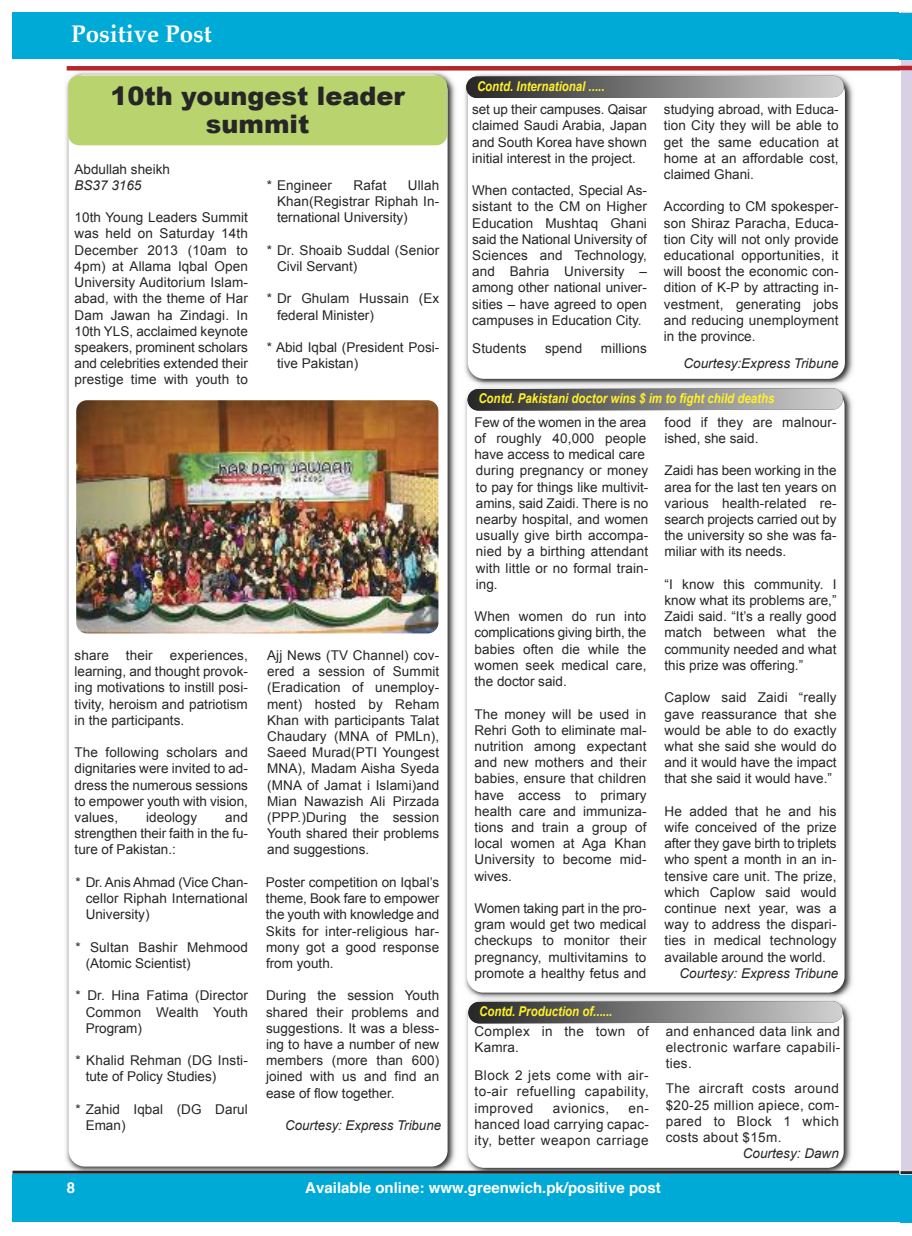
<style>
.page{position:relative;width:912px;height:1236px;background:#fff}
.page>*{position:absolute;margin:0;border:0;box-sizing:border-box;transform-origin:0 0}
.t1{font:900 25.5px/28.5px "Arial";color:#272627;text-align:center}
.t2{font:700 24px "Palatino";color:#fff}
.t3{font:700 15px "Helvetica";color:#fff}
.t4{font:13.5px/16.2px "Arial";letter-spacing:.01em;color:#272627;text-align:justify}
.t5{font:italic 700 13.5px "Arial";color:#fff12a;scale:.85 1}
.t6{font:italic 13.5px "Arial";color:#272627}
.t7{font:13.5px "Arial";letter-spacing:.035em;color:#272627}
</style>
<div class="page">
<img style="left:460px;top:70px;width:396px;height:312px">
<div style="left:467px;top:77px;width:377px;height:302px;background:#fff;border-radius:16px"></div>
<img style="left:460px;top:382px;width:396px;height:792px">
<div style="left:468px;top:1002px;width:375px;height:165px;background:#fff;border-radius:16px"></div>
<img style="left:62px;top:67px;width:397px;height:1107px">
<div style="left:69px;top:75px;width:378px;height:1091px;background:#fff;border-radius:16px"></div>
<img style="left:461px;top:994px;width:394px;height:9px">
<div style="left:467px;top:390px;width:377px;height:602px;background:#fff;border-radius:16px"></div>
<div style="left:13px;top:1174px;width:886px;height:47px;background:#00aad7"></div>
<div style="left:13px;top:12px;width:885px;height:46px;background:#00aad7"></div>
<hr style="left:67px;top:66px;width:832px;height:4px;background:#b6262b">
<hr style="left:13px;top:1170px;width:885px;height:3px;background:#272627">
<div style="left:899px;top:1174px;width:12px;height:48px;background:#00aad7"></div>
<svg style="left:467px;top:388px;width:375px;height:22px;background:#807f7f"></svg>
<svg style="left:468px;top:1000px;width:374px;height:23px;background:#838282"></svg>
<svg style="left:466px;top:76px;width:377px;height:22px;background:#7e7d7d"></svg>
<img style="left:76px;top:400px;width:362px;height:233px;border-radius:11px">
<div style="left:68px;top:75px;width:379px;height:70px;background:#b9d46e;border-radius:11px"></div>
<svg style="left:900px;top:12px;width:11px;height:1161px;background:#dbd3e6"></svg>
<div style="left:898px;top:13px;width:13px;height:47px;background:#00aad7"></div>
<hr style="left:897px;top:66px;width:14px;height:4px;background:#b6262b">
<h2 class="t2" style="left:71px;top:22px;width:142px">Positive Post</h2>
<h1 class="t1" style="left:110px;top:80px;width:296px">10th youngest leader summit</h1>
<p class="t4" style="left:75px;top:161px;width:97px">Abdullah sheikh</p>
<p class="t6" style="left:75px;top:177px;width:68px">BS37 3165</p>
<p class="t4" style="left:75px;top:209px;width:175px">10th Young Leaders Summit was held on Saturday 14th December 2013 (10am to 4pm) at Allama Iqbal Open University Auditorium Islam&shy;abad, with the theme of Har Dam Jawan ha Zindagi. In 10th YLS, acclaimed keynote speakers, prominent scholars and celebrities extended their prestige time with youth to</p>
<p class="t4" style="left:267px;top:177px;width:67px">* Engineer</p>
<p class="t4" style="left:353px;top:177px;width:34px">Rafat</p>
<p class="t4" style="left:277px;top:177px;width:164px;text-indent:131px">Ullah Khan(Registrar Riphah In&shy;ternational University)</p>
<p class="t4" style="left:277px;top:242px;width:164px;text-indent:-10px">* Dr. Shoaib Suddal (Senior<br>Civil Servant)</p>
<p class="t4" style="left:277px;top:290px;width:164px;text-indent:-10px">* Dr Ghulam Hussain (Ex federal Minister)</p>
<p class="t4" style="left:277px;top:339px;width:164px;text-indent:-10px">* Abid Iqbal (President Posi&shy;tive Pakistan)</p>
<p class="t4" style="left:75px;top:647px;width:175px;text-indent:95px">experiences, learning, and thought provok&shy;ing motivations to instill posi&shy;tivity, heroism and patriotism in the participants.</p>
<p class="t4" style="left:75px;top:744px;width:175px">The following scholars and dignitaries were invited to ad&shy;dress the numerous sessions to empower youth with vision, values,</p>
<p class="t4" style="left:75px;top:647px;width:36px">share</p>
<p class="t4" style="left:126px;top:647px;width:28px">their</p>
<p class="t4" style="left:75px;top:809px;width:175px;text-indent:150px">and strengthen their faith in the fu&shy;ture of Pakistan.:</p>
<p class="t4" style="left:86px;top:873px;width:164px;text-indent:-10px">* Dr. Anis Ahmad (Vice Chan&shy;cellor Riphah International University)</p>
<p class="t4" style="left:86px;top:938px;width:164px;text-indent:-10px">* Sultan Bashir Mehmood (Atomic Scientist)</p>
<p class="t4" style="left:86px;top:987px;width:164px;text-indent:-10px">* Dr. Hina Fatima (Director Common Wealth Youth Program)</p>
<p class="t4" style="left:86px;top:1052px;width:164px;text-indent:-10px">* Khalid Rehman (DG Insti&shy;tute of Policy Studies)</p>
<p class="t4" style="left:86px;top:1100px;width:164px;text-indent:-10px">* Zahid Iqbal (DG Darul<br>Eman)</p>
<p class="t4" style="left:146px;top:809px;width:53px">ideology</p>
<p class="t4" style="left:267px;top:647px;width:173px">Ajj News (TV Channel) cov&shy;ered a session of Summit (Eradication of unemploy&shy;ment) hosted by Reham Khan with participants Talat Chaudary (MNA of PMLn), Saeed Murad(PTI Youngest MNA), Madam Aisha Syeda (MNA of Jamat i Islami)and Mian Nawazish Ali Pirzada (PPP.)During the session Youth shared their problems and suggestions.</p>
<p class="t4" style="left:266px;top:873px;width:175px">Poster competition on Iqbal’s theme, Book fare to empower the youth with knowledge and Skits for inter-religious har&shy;mony got a good response from youth.</p>
<p class="t4" style="left:266px;top:987px;width:175px">During the session Youth shared their problems and suggestions. It was a bless&shy;ing to have a number of new members (more than 600) joined with us and find an ease of flow together.</p>
<p class="t6" style="left:285px;top:1117px;width:157px">Courtesy: Express Tribune</p>
<p class="t5" style="left:477px;top:78px;width:152px">Contd. International .....</p>
<p class="t4" style="left:472px;top:101px;width:176px">set up their campuses. Qaisar claimed Saudi Arabia, Japan and South Korea have shown initial interest in the project.</p>
<p class="t4" style="left:472px;top:182px;width:176px">When contacted, Special As&shy;sistant to the CM on Higher Education Mushtaq Ghani said the National University of Sciences and Technology, and Bahria University – among other national univer&shy;sities – have agreed to open campuses in Education City.</p>
<p class="t4" style="left:472px;top:340px;width:56px">Students</p>
<p class="t4" style="left:545px;top:340px;width:39px">spend</p>
<p class="t4" style="left:600px;top:340px;width:47px">millions</p>
<p class="t4" style="left:663px;top:101px;width:176px">studying abroad, with Educa&shy;tion City they will be able to get the same education at home at an affordable cost, claimed Ghani.</p>
<p class="t4" style="left:663px;top:199px;width:176px">According to CM spokesper&shy;son Shiraz Paracha, Educa&shy;tion City will not only provide educational opportunities, it will boost the economic con&shy;dition of K-P by attracting in&shy;vestment, generating jobs and reducing unemployment in the province.</p>
<p class="t6" style="left:683px;top:355px;width:157px">Courtesy:Express Tribune</p>
<p class="t5" style="left:478px;top:391px;width:350px">Contd. Pakistani doctor wins $ im to fight child deaths</p>
<p class="t4" style="left:474px;top:414px;width:175px;text-align:left">Few of the women in the area of roughly 40,000 people have access to medical care during pregnancy or money to pay for things like multivit&shy;amins, said Zaidi. There is no nearby hospital, and women usually give birth accompa&shy;nied by a birthing attendant with little or no formal train&shy;ing.</p>
<p class="t4" style="left:474px;top:608px;width:173px">When women do run into complications giving birth, the babies often die while the women seek medical care, the doctor said.</p>
<p class="t4" style="left:474px;top:705px;width:173px">The money will be used in Rehri Goth to eliminate mal&shy;nutrition among expectant and new mothers and their babies, ensure that children have access to primary health care and immuniza&shy;tions and train a group of local women at Aga Khan University to become mid&shy;wives.</p>
<p class="t4" style="left:474px;top:900px;width:173px">Women taking part in the pro&shy;gram would get two medical checkups to monitor their pregnancy, multivitamins to promote a healthy fetus and</p>
<p class="t5" style="left:479px;top:1003px;width:158px">Contd. Production of......</p>
<p class="t4" style="left:474px;top:1022px;width:176px">Complex in the town of<br>Kamra.</p>
<p class="t4" style="left:474px;top:1067px;width:176px">Block 2 jets come with air&shy;to-air refuelling capability, improved</p>
<p class="t7" style="left:552px;top:1100px;width:58px">avionics,</p>
<p class="t4" style="left:474px;top:1099px;width:176px;text-indent:154px">en&shy;hanced load carrying capac&shy;ity, better weapon carriage</p>
<p class="t4" style="left:664px;top:414px;width:173px">food if they are malnour&shy;ished, she said.</p>
<p class="t4" style="left:664px;top:462px;width:173px">Zaidi has been working in the area for the last ten years on various health-related re&shy;search projects carried out by the university so she was fa&shy;miliar with its needs.</p>
<p class="t4" style="left:664px;top:576px;width:173px">“I know this community. I know what its problems are,” Zaidi said. “It’s a really good match between what the community needed and what this prize was offering.”</p>
<p class="t4" style="left:664px;top:689px;width:173px">Caplow said Zaidi “really gave reassurance that she would be able to do exactly what she said she would do and it would have the impact that she said it would have.”</p>
<p class="t4" style="left:664px;top:802px;width:173px">He added that he and his wife conceived of the prize after they gave birth to triplets who spent a month in an in&shy;tensive care unit. The prize, which Caplow said would continue next year, was a way to address the dispari&shy;ties in medical technology available around the world.</p>
<p class="t6" style="left:679px;top:965px;width:160px">Courtesy: Express Tribune</p>
<p class="t4" style="left:665px;top:1022px;width:176px">and enhanced data link and electronic warfare capabili&shy;ties.</p>
<p class="t4" style="left:665px;top:1080px;width:175px">The aircraft costs around $20-25 million apiece, com&shy;pared to Block 1 which costs about $15m.</p>
<p class="t6" style="left:742px;top:1145px;width:98px">Courtesy: Dawn</p>
<p class="t3" style="left:67px;top:1180px;width:10px">8</p>
<p class="t3" style="left:305px;top:1180px;width:357px">Available online: www.greenwich.pk/positive post</p>
</div>
